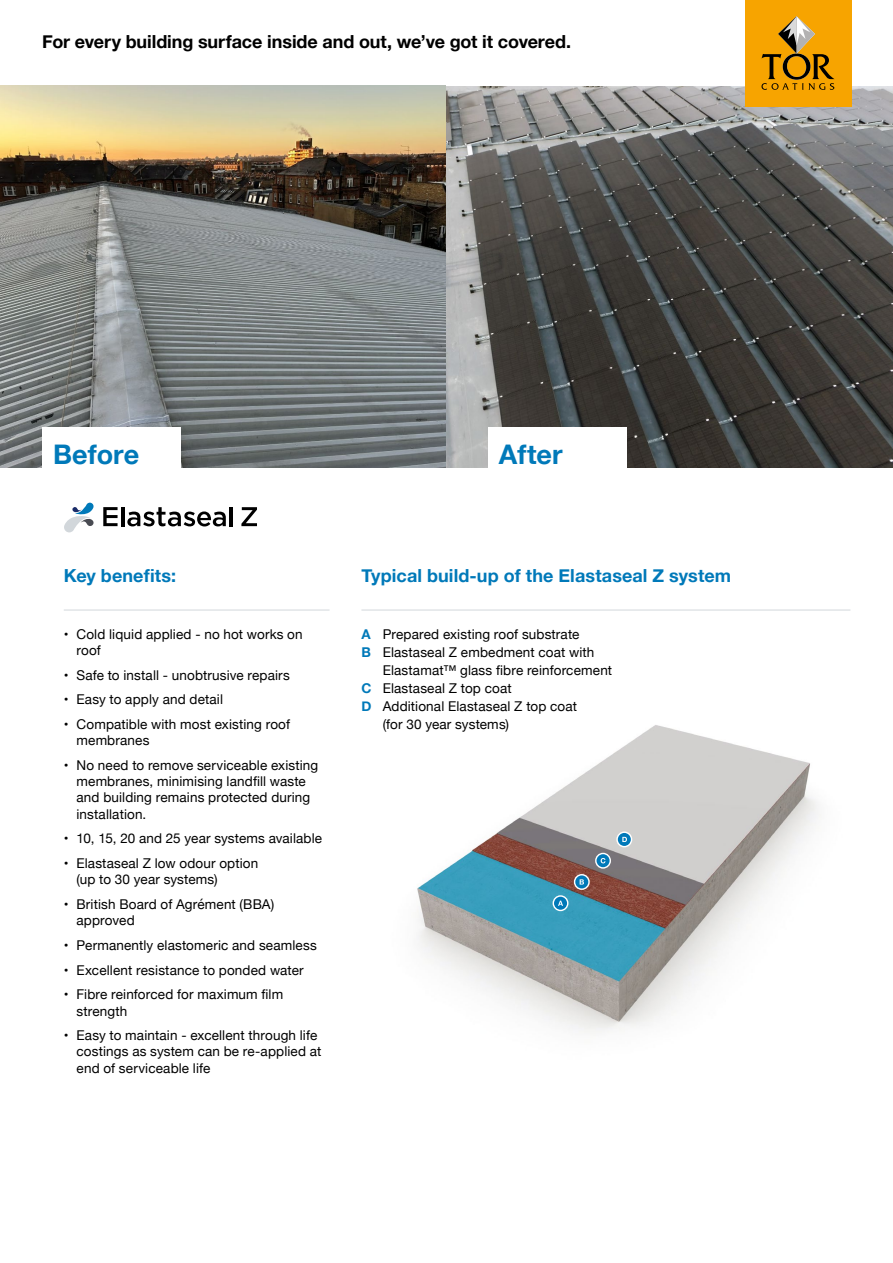
<style>
.page{position:relative;width:893px;height:1263px;background:#fff}
.page>*{position:absolute;margin:0;border:0;box-sizing:border-box;transform-origin:0 0}
.t1{font:700 27px "Helvetica Neue";color:#0079b9}
.t2{font:700 18px "Helvetica Neue";letter-spacing:-.005em;color:#000}
.t3{font:700 18px "Helvetica Neue";letter-spacing:.005em;color:#0079b9}
.t4{font:13.5px/16.2px "Helvetica Neue";letter-spacing:.01em;color:#000}
.s1{font-weight:700;color:#0079b9}
</style>
<div class="page">
<img style="left:0;top:85px;width:893px;height:383px">
<div style="left:745px;top:0;width:106px;height:106px;background:#f7a400"></div>
<svg style="left:761px;top:16px;width:73px;height:74px"></svg>
<div style="left:43px;top:427px;width:138px;height:51px;background:#fff"></div>
<div style="left:488px;top:427px;width:138px;height:51px;background:#fff"></div>
<hr style="left:64px;top:610px;width:266px;height:1px;background:#d2d7db">
<img style="left:417px;top:725px;width:404px;height:309px">
<hr style="left:361px;top:610px;width:489px;height:1px;background:#d2d7db">
<svg style="left:617px;top:832px;width:14px;height:15px"></svg>
<div style="left:616px;top:831px;width:16px;height:16px;border:1px solid #fff;border-radius:50%"></div>
<svg style="left:622px;top:837px;width:5px;height:5px"></svg>
<svg style="left:596px;top:853px;width:14px;height:15px"></svg>
<div style="left:595px;top:853px;width:16px;height:16px;border:1px solid #fff;border-radius:50%"></div>
<svg style="left:601px;top:858px;width:4px;height:5px"></svg>
<svg style="left:575px;top:875px;width:14px;height:14px"></svg>
<div style="left:574px;top:874px;width:16px;height:16px;border:1px solid #fff;border-radius:50%"></div>
<svg style="left:580px;top:879px;width:4px;height:5px"></svg>
<svg style="left:553px;top:896px;width:15px;height:14px"></svg>
<div style="left:553px;top:895px;width:15px;height:16px;border:1px solid #fff;border-radius:50%"></div>
<svg style="left:558px;top:901px;width:5px;height:5px"></svg>
<svg style="left:103px;top:507px;width:15px;height:19px"></svg>
<hr style="left:121px;top:507px;width:4px;height:19px;background:#000">
<svg style="left:127px;top:507px;width:99px;height:19px"></svg>
<svg style="left:64px;top:503px;width:30px;height:29px"></svg>
<hr style="left:229px;top:507px;width:4px;height:19px;background:#000">
<svg style="left:241px;top:507px;width:16px;height:19px"></svg>
<h2 class="t2" style="left:42px;top:27px;width:530px">For every building surface inside and out, we’ve got it covered.</h2>
<h1 class="t1" style="left:53px;top:433px;width:88px">Before</h1>
<h1 class="t1" style="left:499px;top:433px;width:65px">After</h1>
<h2 class="t3" style="left:64px;top:561px;width:114px">Key benefits:</h2>
<p class="t4" style="left:77px;top:627px;width:228px;text-indent:-13px">• Cold liquid applied - no hot works on roof</p>
<p class="t4" style="left:64px;top:668px;width:228px">• Safe to install - unobtrusive repairs</p>
<p class="t4" style="left:64px;top:692px;width:161px">• Easy to apply and detail</p>
<p class="t4" style="left:77px;top:717px;width:215px;text-indent:-13px">• Compatible with most existing roof membranes</p>
<p class="t4" style="left:77px;top:758px;width:243px;text-indent:-13px">• No need to remove serviceable existing membranes, minimising landfill waste and building remains protected during installation.</p>
<p class="t4" style="left:64px;top:831px;width:260px">• 10, 15, 20 and 25 year systems available</p>
<p class="t4" style="left:77px;top:856px;width:183px;text-indent:-13px">• Elastaseal Z low odour option (up to 30 year systems)</p>
<p class="t4" style="left:77px;top:897px;width:199px;text-indent:-13px">• British Board of Agrément (BBA) approved</p>
<p class="t4" style="left:64px;top:938px;width:255px">• Permanently elastomeric and seamless</p>
<p class="t4" style="left:64px;top:962px;width:241px">• Excellent resistance to ponded water</p>
<p class="t4" style="left:77px;top:987px;width:208px;text-indent:-13px">• Fibre reinforced for maximum film strength</p>
<p class="t4" style="left:77px;top:1028px;width:246px;text-indent:-13px">• Easy to maintain - excellent through life costings as system can be re-applied at end of serviceable life</p>
<h2 class="t3" style="left:361px;top:561px;width:371px">Typical build-up of the Elastaseal Z system</h2>
<p class="t4" style="left:361px;top:627px;width:219px"><span class="s1">A</span> Prepared existing roof substrate</p>
<p class="t4" style="left:361px;top:645px;width:235px"><span class="s1">B</span> Elastaseal Z embedment coat with</p>
<p class="t4" style="left:383px;top:663px;width:231px">Elastamat™ glass fibre reinforcement</p>
<p class="t4" style="left:361px;top:681px;width:152px"><span class="s1">C</span> Elastaseal Z top coat</p>
<p class="t4" style="left:361px;top:699px;width:217px"><span class="s1">D</span> Additional Elastaseal Z top coat</p>
<p class="t4" style="left:383px;top:717px;width:128px">(for 30 year systems)</p>
</div>
